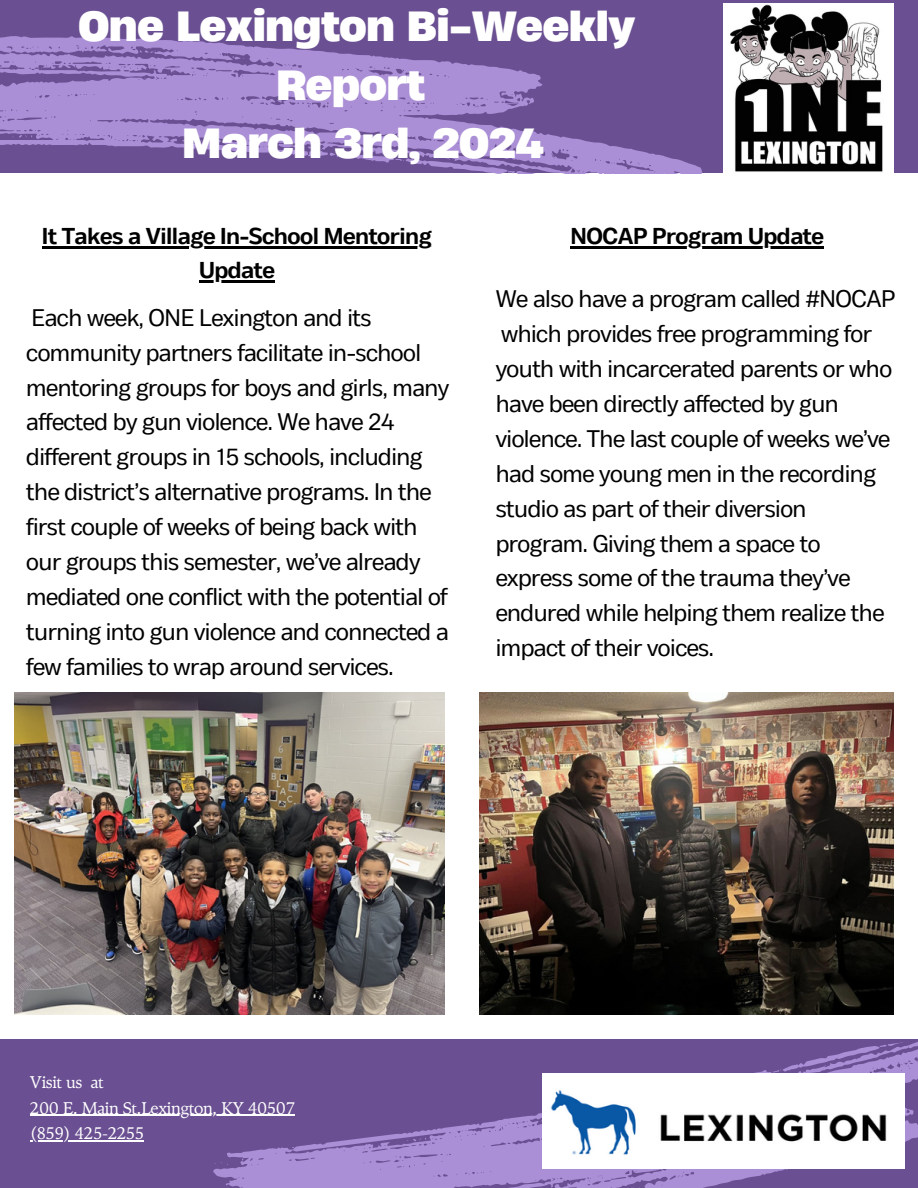
<style>
.page{position:relative;width:918px;height:1188px;background:#fff}
.page>*{position:absolute;margin:0;border:0;box-sizing:border-box;transform-origin:0 0}
.t1{font:700 39.6px/58.5px "Heading Now 76";letter-spacing:-.02em;color:#fff;text-align:center}
.t2{font:24px/34.8px "Body Text";letter-spacing:-.02em;color:#000}
.t3{font:700 22.95px "Body Text";letter-spacing:-.02em;color:#000}
.t4{font:16.95px "TY Serif";letter-spacing:-.02em;color:#fff}
</style>
<div class="page">
<div style="left:0;top:0;width:918px;height:173px;background:#6a5092"></div>
<svg style="left:0;top:36px;width:702px;height:137px"></svg>
<div style="left:0;top:1039px;width:918px;height:149px;background:#6a5092"></div>
<hr style="left:30px;top:1115px;width:265px;height:1px;background:#fff">
<hr style="left:30px;top:1140px;width:41px;height:1px;background:#fff">
<svg style="left:50px;top:1042px;width:868px;height:146px"></svg>
<img style="left:542px;top:1074px;width:363px;height:94px">
<img style="left:723px;top:3px;width:170px;height:170px">
<img style="left:14px;top:692px;width:430px;height:322px">
<img style="left:479px;top:692px;width:414px;height:322px">
<hr style="left:42px;top:247px;width:389px;height:2px;background:#000">
<hr style="left:199px;top:280px;width:75px;height:3px;background:#000">
<hr style="left:570px;top:247px;width:253px;height:2px;background:#000">
<p class="t1" style="left:78px;top:-4px;width:559px">One Lexington Bi-Weekly<br>Report<br>March 3rd, 2024</p>
<p class="t3" style="left:42px;top:223px;width:391px">It Takes a Village In-School Mentoring</p>
<p class="t3" style="left:199px;top:257px;width:77px">Update</p>
<p class="t2" style="left:26px;top:302px;width:425px">Each week, ONE Lexington and its community partners facilitate in-school mentoring groups for boys and girls, many affected by gun violence. We have 24 different groups in 15 schools, including the district’s alternative programs. In the first couple of weeks of being back with our groups this semester, we’ve already mediated one conflict with the potential of turning into gun violence and connected a few families to wrap around services.</p>
<p class="t3" style="left:570px;top:223px;width:255px">NOCAP Program Update</p>
<p class="t2" style="left:496px;top:284px;width:401px">We also have a program called #NOCAP which provides free programming for youth with incarcerated parents or who have been directly affected by gun violence. The last couple of weeks we’ve had some young men in the recording studio as part of their diversion program. Giving them a space to express some of the trauma they’ve endured while helping them realize the impact of their voices.</p>
<p class="t4" style="left:30px;top:1072px;width:75px">Visit us at</p>
<p class="t4" style="left:30px;top:1098px;width:267px">200 E. Main St.Lexington, KY 40507</p>
<h1 class="t4" style="left:30px;top:1123px;width:116px">(859) 425-2255</h1>
</div>
